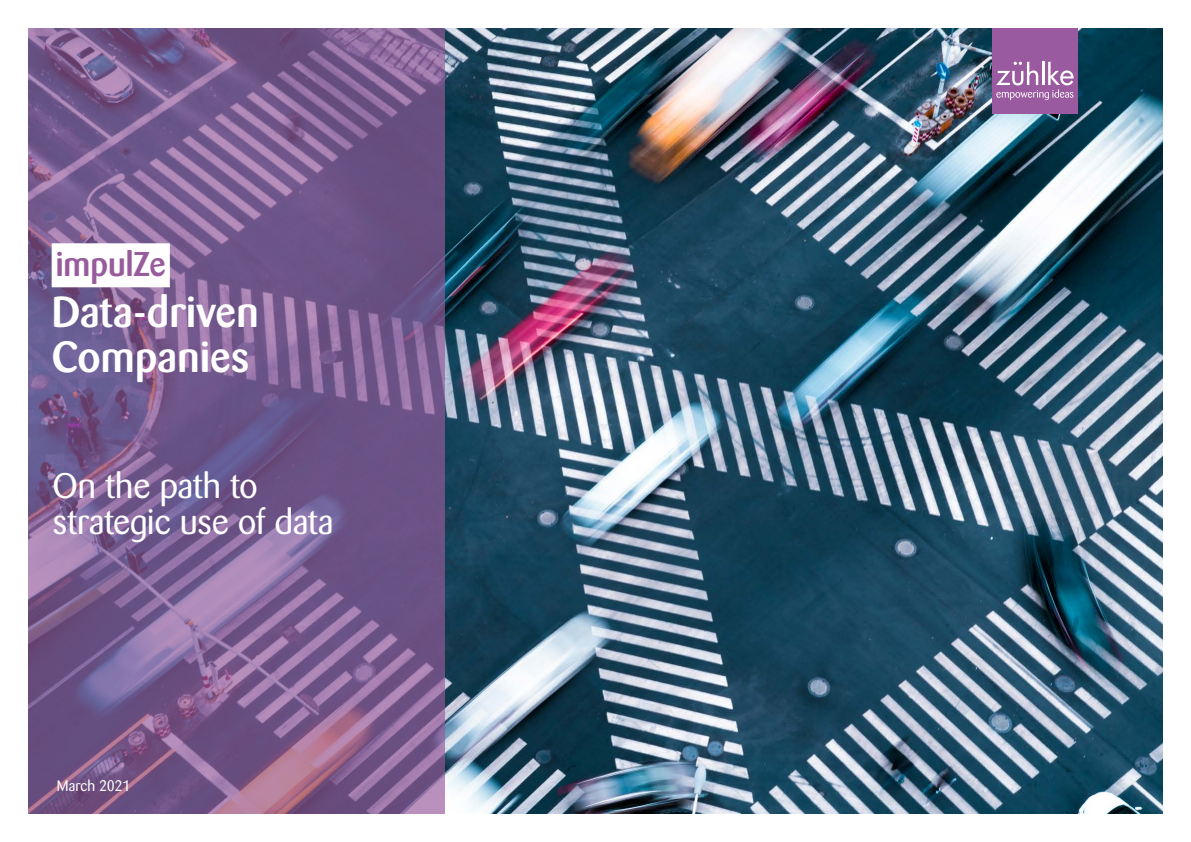
<style>
.page{position:relative;width:1191px;height:842px;background:#fff}
.page>*{position:absolute;margin:0;border:0;box-sizing:border-box;transform-origin:0 0}
.t1{font:43px/45px "AA Zuehlke Med OTPS";letter-spacing:.005em;color:#fff}
.t2{font:35px/36px "AA Zuehlke OTPS";letter-spacing:.005em;color:#fff}
.t3{font:34px "AA Zuehlke Med OTPS";color:#985b9c}
.t4{font:15px "AA Zuehlke OTPS";letter-spacing:.01em;color:#fff}
</style>
<div class="page">
<img style="left:445px;top:28px;width:717px;height:786px">
<svg style="left:28px;top:28px;width:417px;height:786px;background:#7a5e90"></svg>
<div style="left:992px;top:28px;width:85px;height:85px;background:#9a5aa0"></div>
<svg style="left:996px;top:62px;width:77px;height:38px"></svg>
<div style="left:52px;top:243px;width:118px;height:44px;background:#fff"></div>
<p class="t3" style="left:56px;top:244px;width:111px">impulZe</p>
<p class="t1" style="left:52px;top:290px;width:208px">Data-driven<br>Companies</p>
<p class="t2" style="left:53px;top:468px;width:282px">On the path to strategic use of data</p>
<p class="t4" style="left:57px;top:777px;width:75px">March 2021</p>
</div>
